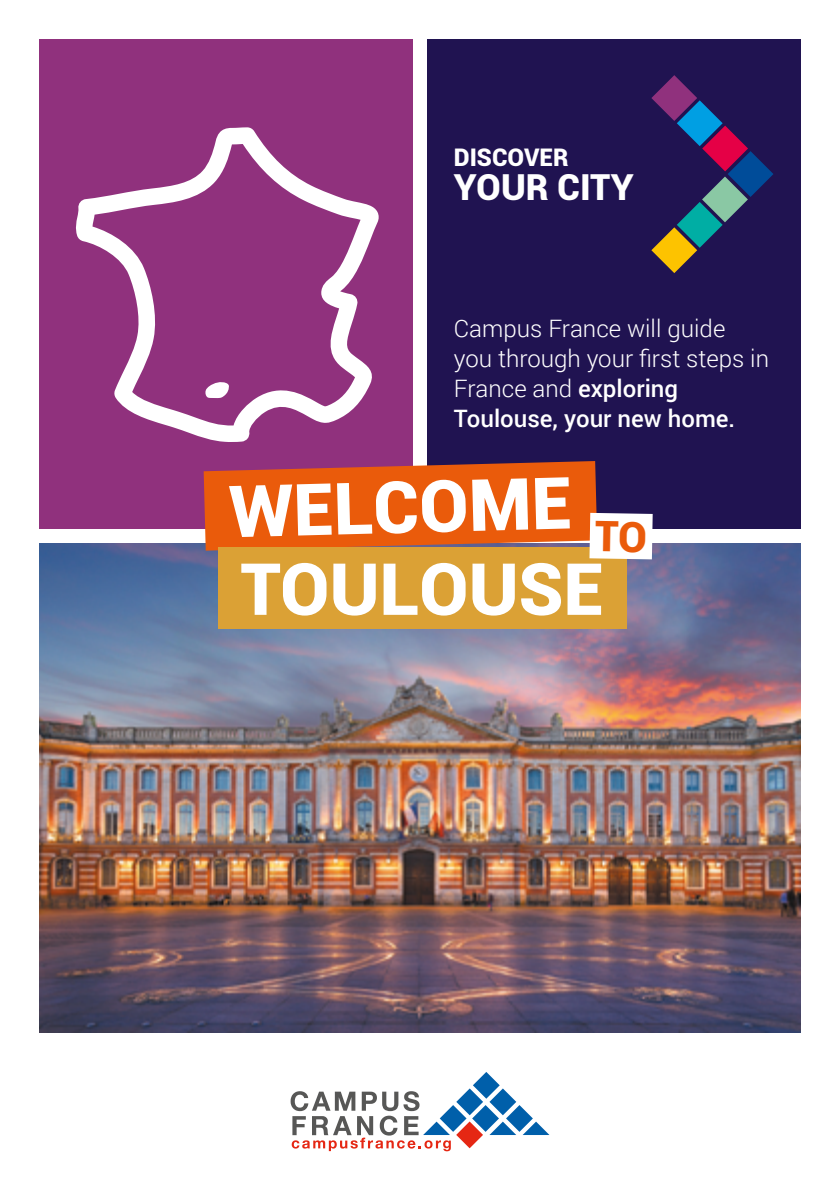
<style>
.page{position:relative;width:840px;height:1191px;background:#fff}
.page>*{position:absolute;margin:0;border:0;box-sizing:border-box;transform-origin:0 0}
.t1{font:900 72px "Roboto";color:#fff}
.t2{font:900 35.8px "Roboto";color:#fff}
.t3{font:900 24.2px "Roboto";color:#fff}
.t4{font:300 24px/30px "Roboto";color:#fff}
.s1{font-weight:500}
</style>
<div class="page">
<div style="left:40px;top:40px;width:372px;height:489px;background:#90317d"></div>
<img style="left:40px;top:543px;width:759px;height:489px">
<div style="left:427px;top:40px;width:372px;height:489px;background:#201351"></div>
<svg style="left:651px;top:75px;width:122px;height:198px"></svg>
<svg style="left:76px;top:127px;width:303px;height:315px"></svg>
<svg style="left:205px;top:381px;width:26px;height:17px"></svg>
<svg style="left:290px;top:1072px;width:259px;height:79px"></svg>
<div style="left:217px;top:547px;width:409px;height:81px;background:#dba135"></div>
<svg style="left:203px;top:461px;width:449px;height:98px"></svg>
<p class="t3" style="left:453px;top:140px;width:116px">DISCOVER</p>
<h2 class="t2" style="left:453px;top:162px;width:181px">YOUR CITY</h2>
<p class="t4" style="left:453px;top:312px;width:316px">Campus France will guide you through your first steps in<br>France and <span class="s1">exploring<br>Toulouse, your new home.</span></p>
<h1 class="t1" style="left:227px;top:462px;width:344px;rotate:-2deg">WELCOME</h1>
<h1 class="t1" style="left:240px;top:538px;width:364px">TOULOUSE</h1>
</div>
